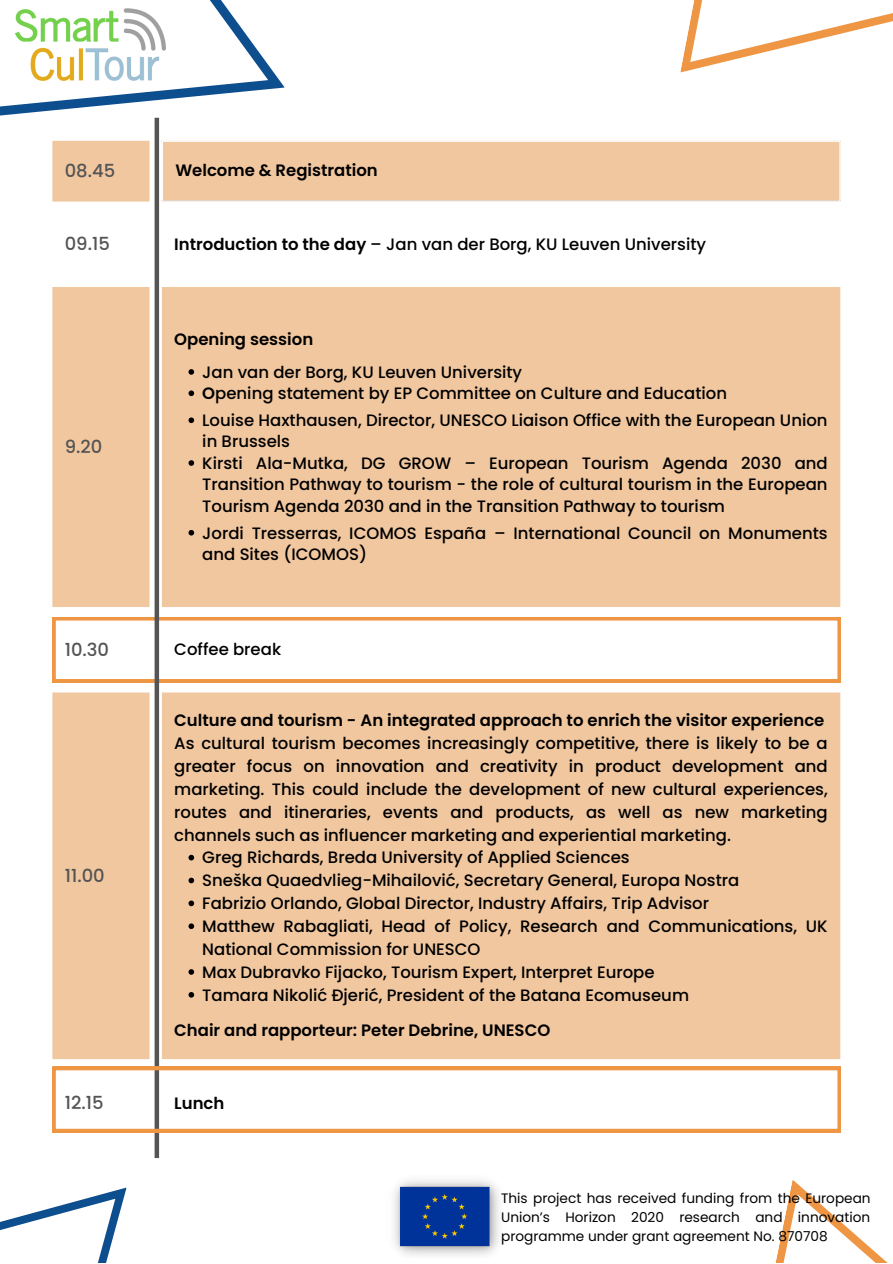
<style>
.page{position:relative;width:893px;height:1264px;background:#fff}
.page>*{position:absolute;margin:0;border:0;box-sizing:border-box;transform-origin:0 0}
.t1{font:500 18px "Poppins";color:#545454}
.t2{font:500 16.5px/22.8px "Poppins";color:#000}
.t3{font:600 16.5px "Poppins";color:#000}
.t4{font:13.65px/19px "Poppins";color:#000;text-align:justify}
.s1{font-weight:600}
</style>
<div class="page">
<svg style="left:0;top:0;width:285px;height:141px"></svg>
<svg style="left:0;top:1187px;width:126px;height:75px"></svg>
<img style="left:394px;top:1180px;width:105px;height:76px">
<svg style="left:680px;top:0;width:212px;height:72px"></svg>
<div style="left:52px;top:141px;width:788px;height:918px;background:#f1c7a0"></div>
<svg style="left:52px;top:214px;width:788px;height:403px;fill:#f1c7a0"></svg>
<svg style="left:188px;top:369px;width:6px;height:6px"></svg>
<svg style="left:188px;top:390px;width:6px;height:6px"></svg>
<svg style="left:188px;top:417px;width:6px;height:6px"></svg>
<svg style="left:188px;top:460px;width:6px;height:6px"></svg>
<svg style="left:188px;top:530px;width:6px;height:5px"></svg>
<svg style="left:188px;top:854px;width:6px;height:6px"></svg>
<svg style="left:188px;top:877px;width:6px;height:6px"></svg>
<svg style="left:188px;top:900px;width:6px;height:6px"></svg>
<svg style="left:188px;top:923px;width:6px;height:6px"></svg>
<svg style="left:188px;top:969px;width:6px;height:5px"></svg>
<svg style="left:188px;top:992px;width:6px;height:5px"></svg>
<hr style="left:162px;top:142px;width:1px;height:58px;background:#fff">
<hr style="left:839px;top:142px;width:1px;height:58px;background:#fff">
<hr style="left:162px;top:141px;width:678px;height:1px;background:#fff">
<hr style="left:162px;top:200px;width:678px;height:1px;background:#fff">
<svg style="left:776px;top:1180px;width:111px;height:82px"></svg>
<img style="left:13px;top:6px;width:152px;height:83px">
<svg style="left:52px;top:617px;width:788px;height:65px"></svg>
<div style="left:154px;top:118px;width:5px;height:1039px;background:#545454"></div>
<svg style="left:52px;top:1066px;width:788px;height:66px"></svg>
<p class="t1" style="left:65px;top:158px;width:52px">08.45</p>
<p class="t3" style="left:175px;top:159px;width:204px">Welcome &amp; Registration</p>
<p class="t1" style="left:65px;top:231px;width:47px">09.15</p>
<p class="t2" style="left:174px;top:232px;width:533px"><span class="s1">Introduction to the day</span> – Jan van der Borg, KU Leuven University</p>
<p class="t1" style="left:65px;top:434px;width:39px">9.20</p>
<p class="t3" style="left:174px;top:328px;width:140px">Opening session</p>
<p class="t2" style="left:202px;top:361px;width:526px;line-height:21.3px">Jan van der Borg, KU Leuven University<br><span class="s1">O</span>pening statement by EP Committee on Culture and Education</p>
<p class="t2" style="left:202px;top:409px;width:627px;line-height:21.3px">Louise Haxthausen, Director, UNESCO Liaison Office with the European Union in Brussels<br>Kirsti Ala-Mutka, DG GROW – European Tourism Agenda 2030 and Transition Pathway to tourism - the role of cultural tourism in the European Tourism Agenda 2030 and in the Transition Pathway to tourism</p>
<p class="t2" style="left:202px;top:522px;width:627px;line-height:21.3px">Jordi Tresserras, ICOMOS España – International Council on Monuments and Sites (ICOMOS)</p>
<p class="t1" style="left:65px;top:637px;width:46px">10.30</p>
<p class="t2" style="left:174px;top:638px;width:108px">Coffee break</p>
<p class="t1" style="left:65px;top:862px;width:41px">11.00</p>
<p class="t3" style="left:174px;top:709px;width:651px">Culture and tourism - An integrated approach to enrich the visitor experience</p>
<p class="t2" style="left:174px;top:732px;width:655px;text-align:justify">As cultural tourism becomes increasingly competitive, there is likely to be a greater focus on innovation and creativity in product development and marketing. This could include the development of new cultural experiences, routes and itineraries, events and products, as well as new marketing channels such as influencer marketing and experiential marketing.</p>
<p class="t2" style="left:202px;top:846px;width:627px">Greg Richards, Breda University of Applied Sciences<br>Sneška Quaedvlieg-Mihailović, Secretary General, Europa Nostra<br>Fabrizio Orlando, Global Director, Industry Affairs, Trip Advisor<br>Matthew Rabagliati, Head of Policy, Research and Communications, UK National Commission for UNESCO<br>Max Dubravko Fijacko, Tourism Expert, Interpret Europe<br>Tamara Nikolić Đjerić, President of the Batana Ecomuseum</p>
<p class="t3" style="left:174px;top:1018px;width:377px">Chair and rapporteur: Peter Debrine, UNESCO</p>
<p class="t1" style="left:65px;top:1090px;width:40px">12.15</p>
<p class="t3" style="left:174px;top:1091px;width:52px">Lunch</p>
<p class="t4" style="left:501px;top:1188px;width:371px">This project has received funding from the European Union’s Horizon 2020 research and innovation programme under grant agreement No. 870708</p>
</div>
